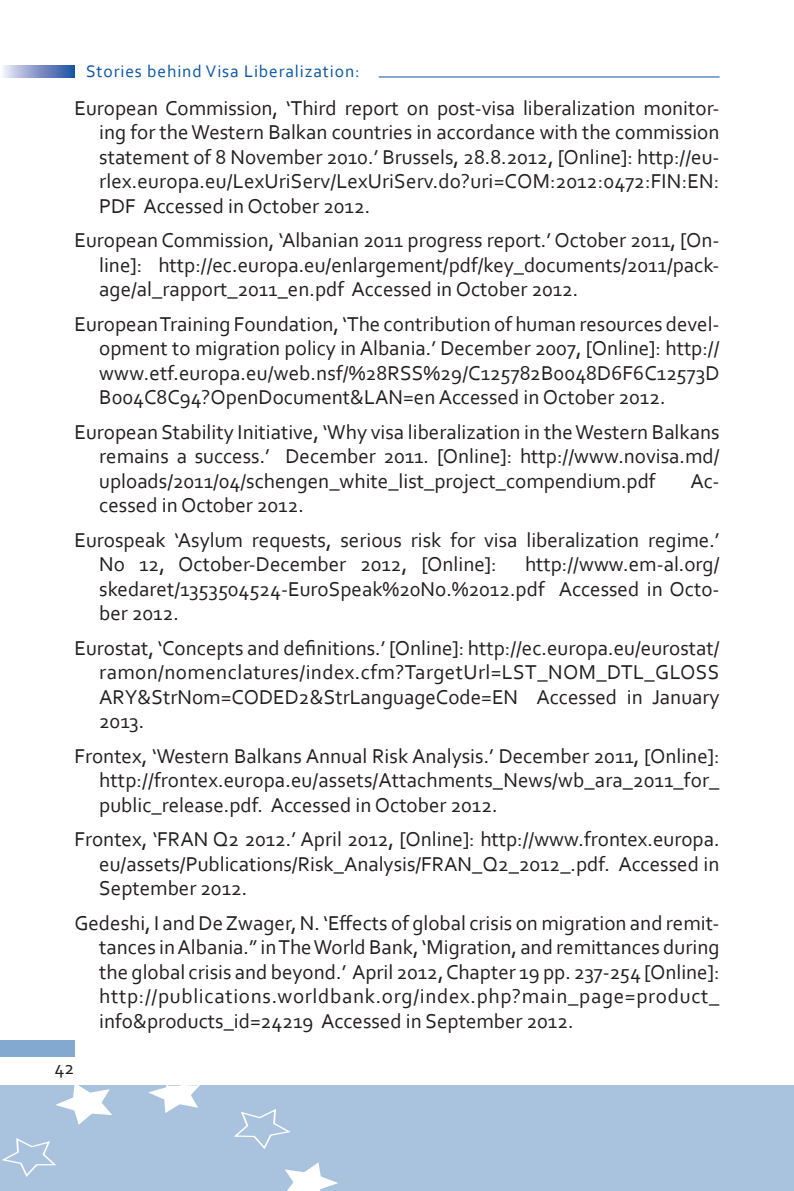
<style>
.page{position:relative;width:794px;height:1191px;background:#fff}
.page>*{position:absolute;margin:0;border:0;box-sizing:border-box;transform-origin:0 0}
.t1{font:21px/24.5px "Corbel";color:#231f20;text-align:justify}
.t2{font:19.25px "Corbel";color:#231f20}
.t3{font:17.5px "Corbel";letter-spacing:.05em;color:#0a54a3}
</style>
<div class="page">
<div style="left:0;top:1085px;width:794px;height:105px;background:#a9c3de"></div>
<svg style="left:234px;top:1109px;width:57px;height:40px"></svg>
<svg style="left:2px;top:1138px;width:54px;height:39px"></svg>
<svg style="left:56px;top:1085px;width:56px;height:40px"></svg>
<svg style="left:148px;top:1085px;width:52px;height:28px"></svg>
<svg style="left:282px;top:1162px;width:58px;height:29px"></svg>
<div style="left:0;top:1039px;width:74px;height:17px;background:#84a9d1"></div>
<svg style="left:3px;top:65px;width:71px;height:12px"></svg>
<hr style="left:379px;top:77px;width:340px;height:1px;background:#0a54a3">
<p class="t3" style="left:86px;top:60px;width:275px">Stories behind Visa Liberalization:</p>
<p class="t1" style="left:99px;top:95px;width:622px;text-indent:-25px">European Commission, ‘Third report on post-visa liberalization monitor&shy;ing for the Western Balkan countries in accordance with the commission statement of 8 November 2010.’ Brussels, 28.8.2012, [Online]: http://eu&shy;rlex.europa.eu/LexUriServ/LexUriServ.do?uri=COM:2012:0472:FIN:EN:<br>PDF Accessed in October 2012.</p>
<p class="t1" style="left:99px;top:228px;width:622px;text-indent:-25px">European Commission, ‘Albanian 2011 progress report.’ October 2011, [On&shy;line]: http://ec.europa.eu/enlargement/pdf/key_documents/2011/pack&shy;age/al_rapport_2011_en.pdf Accessed in October 2012.</p>
<p class="t1" style="left:99px;top:311px;width:622px;text-indent:-25px">European Training Foundation, ‘The contribution of human resources devel&shy;opment to migration policy in Albania.’ December 2007, [Online]: http:// www.etf.europa.eu/web.nsf/%28RSS%29/C125782B0048D6F6C12573D B004C8C94?OpenDocument&amp;LAN=en Accessed in October 2012.</p>
<p class="t1" style="left:99px;top:419px;width:622px;text-indent:-25px">European Stability Initiative, ‘Why visa liberalization in the Western Balkans remains a success.’ December 2011. [Online]: http://www.novisa.md/ uploads/2011/04/schengen_white_list_project_compendium.pdf</p>
<p class="t1" style="left:690px;top:468px;width:30px">Ac-</p>
<p class="t1" style="left:74px;top:487px;width:646px;line-height:34.5px;text-indent:25px">cessed in October 2012.<br>Eurospeak ‘Asylum requests, serious risk for visa liberalization regime.’</p>
<p class="t1" style="left:99px;top:551px;width:399px">No 12, October-December 2012, [Online]:</p>
<p class="t1" style="left:99px;top:551px;width:622px;text-indent:426px">http://www.em-al.org/ skedaret/1353504524-EuroSpeak%20No.%2012.pdf Accessed in Octo&shy;ber 2012.</p>
<p class="t1" style="left:99px;top:635px;width:622px;text-indent:-25px">Eurostat, ‘Concepts and definitions.’ [Online]: http://ec.europa.eu/eurostat/ ramon/nomenclatures/index.cfm?TargetUrl=LST_NOM_DTL_GLOSS ARY&amp;StrNom=CODED2&amp;StrLanguageCode=EN Accessed in January 2013.</p>
<p class="t1" style="left:99px;top:743px;width:622px;text-indent:-25px">Frontex, ‘Western Balkans Annual Risk Analysis.’ December 2011, [Online]: http://frontex.europa.eu/assets/Attachments_News/wb_ara_2011_for_ public_release.pdf. Accessed in October 2012.</p>
<p class="t1" style="left:99px;top:826px;width:622px;text-indent:-25px">Frontex, ‘FRAN Q2 2012.’ April 2012, [Online]: http://www.frontex.europa. eu/assets/Publications/Risk_Analysis/FRAN_Q2_2012_.pdf. Accessed in September 2012.</p>
<p class="t1" style="left:99px;top:910px;width:622px;text-indent:-25px">Gedeshi, I and DeZwager, N. ‘Effects of global crisis on migration and remit&shy;tances in Albania.” in The World Bank, ‘Migration, and remittances during the global crisis and beyond.’ April 2012, Chapter 19 pp. 237-254 [Online]: http://publications.worldbank.org/index.php?main_page=product_ info&amp;products_id=24219 Accessed in September 2012.</p>
<p class="t2" style="left:55px;top:1056px;width:21px">42</p>
</div>
